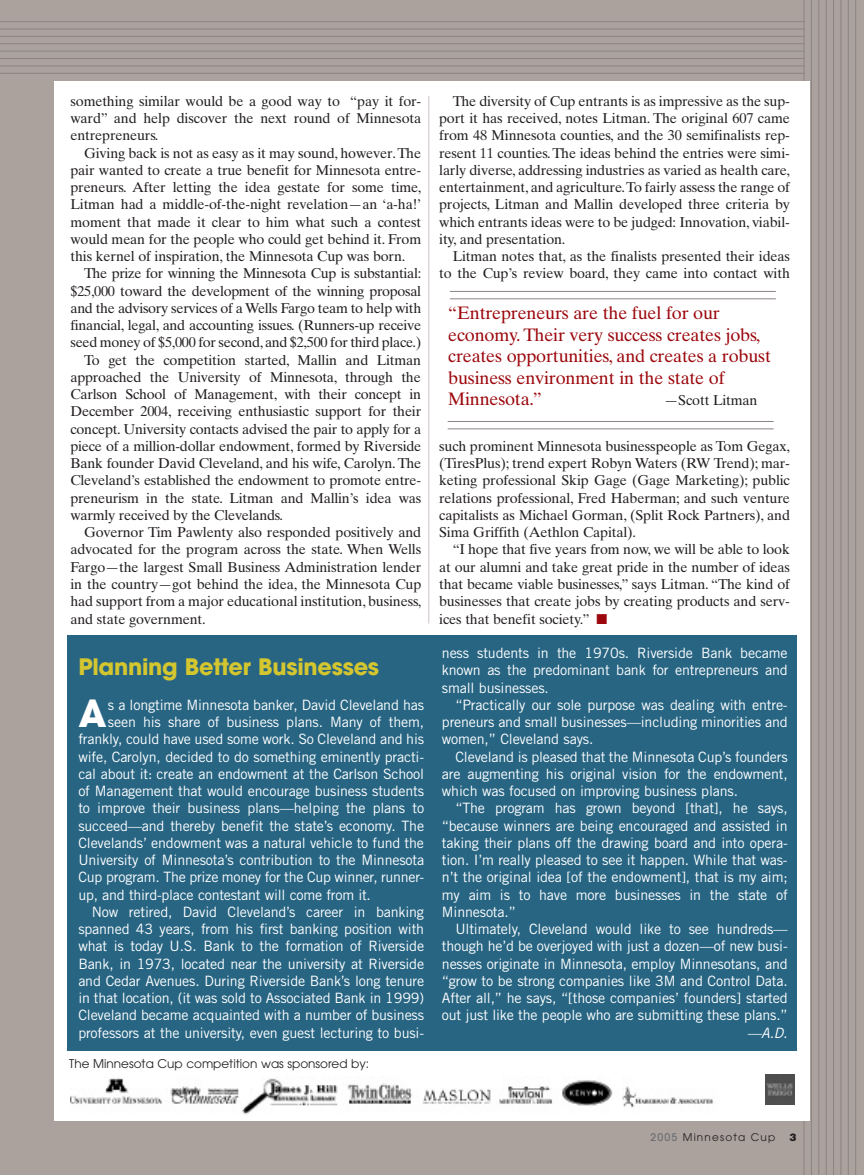
<style>
.page{position:relative;width:864px;height:1175px;background:#fff}
.page>*{position:absolute;margin:0;border:0;box-sizing:border-box;transform-origin:0 0}
.t1{font:700 37.2px "Avant Garde";color:#fff}
.t2{font:700 22.5px "Avant Garde";letter-spacing:-.01em;color:#d4c62f}
.t3{font:18px/21.6px "Times Ten";letter-spacing:-.01em;color:#9b070c}
.t4{font:14.25px/17.2px "Times Ten";letter-spacing:-.01em;color:#231f20;text-align:justify}
.t5{font:14.25px/17.2px "Trade Gothic";letter-spacing:-.01em;color:#fff;text-align:justify}
.t6{font:italic 14.25px "Trade Gothic";color:#fff}
.t7{font:12px "Avant Garde";color:#231f20}
.t8{font:10.5px "Avant Garde";letter-spacing:.11em;color:#231f20}
.t9{font:900 10.5px "Helvetica";color:#231f20}
.s1{color:#9b070c}
.s2{font-weight:500;color:#6c6d70}
</style>
<div class="page">
<div style="left:0;top:0;width:864px;height:1174px;background:#aba29e"></div>
<hr style="left:804px;top:0;width:1px;height:1174px;background:#8c8481">
<hr style="left:811px;top:0;width:1px;height:1174px;background:#8c8481">
<hr style="left:818px;top:0;width:1px;height:1174px;background:#8c8481">
<hr style="left:826px;top:0;width:1px;height:1174px;background:#8c8481">
<hr style="left:833px;top:0;width:1px;height:1174px;background:#8c8481">
<hr style="left:841px;top:0;width:1px;height:1174px;background:#8c8481">
<hr style="left:848px;top:0;width:1px;height:1174px;background:#8c8481">
<hr style="left:855px;top:0;width:1px;height:1174px;background:#8c8481">
<hr style="left:0;top:21px;width:804px;height:1px;background:#8c8481">
<hr style="left:0;top:29px;width:804px;height:1px;background:#8c8481">
<hr style="left:0;top:36px;width:804px;height:1px;background:#8c8481">
<hr style="left:0;top:43px;width:804px;height:1px;background:#8c8481">
<hr style="left:0;top:51px;width:804px;height:1px;background:#8c8481">
<hr style="left:0;top:58px;width:804px;height:1px;background:#8c8481">
<hr style="left:0;top:66px;width:804px;height:1px;background:#8c8481">
<hr style="left:0;top:73px;width:804px;height:1px;background:#8c8481">
<div style="left:54px;top:81px;width:756px;height:1039px;background:#fff"></div>
<hr style="left:428px;top:96px;width:1px;height:527px;background:#cbc5c3">
<div style="left:68px;top:635px;width:729px;height:415px;background:#276583"></div>
<hr style="left:450px;top:291px;width:326px;height:1px;background:#8c8481">
<hr style="left:450px;top:298px;width:326px;height:1px;background:#8c8481">
<hr style="left:448px;top:421px;width:326px;height:1px;background:#8c8481">
<hr style="left:448px;top:428px;width:326px;height:1px;background:#8c8481">
<img style="left:70px;top:1078px;width:644px;height:36px">
<img style="left:765px;top:1074px;width:30px;height:30px">
<p class="t4" style="left:70px;top:94px;width:352px">something similar would be a good way to “pay it for&shy;ward” and help discover the next round of Minnesota entrepreneurs.</p>
<p class="t4" style="left:70px;top:145px;width:352px;text-indent:14px">Giving back is not as easy as it may sound, however.The pair wanted to create a true benefit for Minnesota entre&shy;preneurs. After letting the idea gestate for some time, Litman had a middle-of-the-night revelation—an ‘a-ha!’ moment that made it clear to him what such a contest would mean for the people who could get behind it. From this kernel of inspiration, the Minnesota Cup was born.</p>
<p class="t4" style="left:84px;top:266px;width:339px">The prize for winning the Minnesota Cup is substantial:</p>
<p class="t4" style="left:70px;top:283px;width:352px">$25,000 toward the development of the winning proposal</p>
<p class="t4" style="left:70px;top:301px;width:352px">and the advisory services of a Wells Fargo team to help with</p>
<p class="t4" style="left:70px;top:318px;width:352px">financial, legal, and accounting issues. (Runners-up receive</p>
<p class="t4" style="left:70px;top:335px;width:352px">seed money of $5,000 for second,and $2,500 for third place.)</p>
<p class="t4" style="left:84px;top:352px;width:339px">To get the competition started, Mallin and Litman</p>
<p class="t4" style="left:70px;top:370px;width:352px">approached the University of Minnesota, through the</p>
<p class="t4" style="left:70px;top:387px;width:352px">Carlson School of Management, with their concept in</p>
<p class="t4" style="left:70px;top:404px;width:352px">December 2004, receiving enthusiastic support for their</p>
<p class="t4" style="left:70px;top:421px;width:352px">concept. University contacts advised the pair to apply for a</p>
<p class="t4" style="left:70px;top:439px;width:352px">piece of a million-dollar endowment, formed by Riverside</p>
<p class="t4" style="left:70px;top:456px;width:352px">Bank founder David Cleveland, and his wife, Carolyn. The</p>
<p class="t4" style="left:70px;top:473px;width:352px">Cleveland’s established the endowment to promote entre-</p>
<p class="t4" style="left:70px;top:490px;width:352px">preneurism in the state. Litman and Mallin’s idea was</p>
<p class="t4" style="left:70px;top:508px;width:214px">warmly received by the Clevelands.</p>
<p class="t4" style="left:84px;top:525px;width:339px">Governor Tim Pawlenty also responded positively and</p>
<p class="t4" style="left:70px;top:542px;width:352px">advocated for the program across the state. When Wells</p>
<p class="t4" style="left:70px;top:559px;width:352px">Fargo—the largest Small Business Administration lender</p>
<p class="t4" style="left:70px;top:577px;width:352px">in the country—got behind the idea, the Minnesota Cup</p>
<p class="t4" style="left:70px;top:594px;width:352px">had support from a major educational institution, business,</p>
<p class="t4" style="left:70px;top:611px;width:137px">and state government.</p>
<h2 class="t2" style="left:78px;top:658px;width:302px">Planning Better Businesses</h2>
<h1 class="t1" style="left:78px;top:699px;width:30px">A</h1>
<p class="t5" style="left:108px;top:697px;width:318px">s a longtime Minnesota banker, David Cleveland has</p>
<p class="t5" style="left:108px;top:714px;width:318px">seen his share of business plans. Many of them,</p>
<p class="t5" style="left:78px;top:732px;width:347px">frankly, could have used some work. So Cleveland and his</p>
<p class="t5" style="left:78px;top:749px;width:347px">wife, Carolyn, decided to do something eminently practi-</p>
<p class="t5" style="left:78px;top:766px;width:347px">cal about it: create an endowment at the Carlson School</p>
<p class="t5" style="left:78px;top:783px;width:347px">of Management that would encourage business students</p>
<p class="t5" style="left:78px;top:801px;width:347px">to improve their business plans—helping the plans to</p>
<p class="t5" style="left:78px;top:818px;width:347px">succeed—and thereby benefit the state’s economy. The</p>
<p class="t5" style="left:78px;top:835px;width:347px">Clevelands’ endowment was a natural vehicle to fund the</p>
<p class="t5" style="left:78px;top:852px;width:347px">University of Minnesota’s contribution to the Minnesota</p>
<p class="t5" style="left:78px;top:870px;width:347px">Cup program. The prize money for the Cup winner, runner-</p>
<p class="t5" style="left:78px;top:887px;width:294px">up, and third-place contestant will come from it.</p>
<p class="t5" style="left:92px;top:904px;width:334px">Now retired, David Cleveland’s career in banking</p>
<p class="t5" style="left:78px;top:921px;width:347px">spanned 43 years, from his first banking position with</p>
<p class="t5" style="left:78px;top:939px;width:347px">what is today U.S. Bank to the formation of Riverside</p>
<p class="t5" style="left:78px;top:956px;width:347px">Bank, in 1973, located near the university at Riverside</p>
<p class="t5" style="left:78px;top:973px;width:347px">and Cedar Avenues. During Riverside Bank’s long tenure</p>
<p class="t5" style="left:78px;top:990px;width:347px">in that location, (it was sold to Associated Bank in 1999)</p>
<p class="t5" style="left:78px;top:1008px;width:347px">Cleveland became acquainted with a number of business</p>
<p class="t5" style="left:78px;top:1025px;width:347px">professors at the university, even guest lecturing to busi-</p>
<p class="t7" style="left:69px;top:1059px;width:301px">The Minnesota Cup competition was sponsored by:</p>
<p class="t4" style="left:439px;top:94px;width:352px;text-indent:14px">The diversity of Cup entrants is as impressive as the sup&shy;port it has received, notes Litman. The original 607 came from 48 Minnesota counties, and the 30 semifinalists rep&shy;resent 11 counties. The ideas behind the entries were simi&shy;larly diverse, addressing industries as varied as health care, entertainment, and agriculture.To fairly assess the range of projects, Litman and Mallin developed three criteria by which entrants ideas were to be judged: Innovation, viabil&shy;ity, and presentation.</p>
<p class="t4" style="left:439px;top:249px;width:352px;text-align:right">Litman notes that, as the finalists presented their ideas to the Cup’s review board, they came into contact with</p>
<p class="t3" style="left:448px;top:304px;width:324px">“Entrepreneurs are the fuel for our economy. Their very success creates jobs, creates opportunities, and creates a robust business environment in the state of Minnesota.”</p>
<p class="t4" style="left:664px;top:393px;width:95px">—Scott Litman</p>
<p class="t4" style="left:439px;top:439px;width:352px">such prominent Minnesota businesspeople as Tom Gegax, (TiresPlus); trend expert Robyn Waters (RW Trend); mar&shy;keting professional Skip Gage (Gage Marketing); public relations professional, Fred Haberman; and such venture capitalists as Michael Gorman, (Split Rock Partners), and Sima Griffith (Aethlon Capital).</p>
<p class="t4" style="left:439px;top:542px;width:352px;text-indent:14px">“I hope that five years from now, we will be able to look at our alumni and take great pride in the number of ideas that became viable businesses,” says Litman. “The kind of businesses that create jobs by creating products and serv&shy;ices that benefit society.” <span class="s1">■</span></p>
<p class="t5" style="left:442px;top:645px;width:347px">ness students in the 1970s. Riverside Bank became known as the predominant bank for entrepreneurs and small businesses.</p>
<p class="t5" style="left:442px;top:697px;width:347px;text-indent:14px">“Practically our sole purpose was dealing with entre&shy;preneurs and small businesses—including minorities and women,” Cleveland says.</p>
<p class="t5" style="left:442px;top:749px;width:347px;text-indent:14px">Cleveland is pleased that the Minnesota Cup’s founders are augmenting his original vision for the endowment, which was focused on improving business plans.</p>
<p class="t5" style="left:442px;top:801px;width:347px;text-indent:14px">“The program has grown beyond [that], he says, “because winners are being encouraged and assisted in taking their plans off the drawing board and into opera&shy;tion. I’m really pleased to see it happen. While that was&shy;n’t the original idea [of the endowment], that is my aim; my aim is to have more businesses in the state of Minnesota.”</p>
<p class="t5" style="left:442px;top:921px;width:347px;text-indent:14px">Ultimately, Cleveland would like to see hundreds— though he’d be overjoyed with just a dozen—of new busi&shy;nesses originate in Minnesota, employ Minnesotans, and “grow to be strong companies like 3M and Control Data.<br>After all,” he says, “[those companies’ founders] started out just like the people who are submitting these plans.”</p>
<p class="t6" style="left:747px;top:1027px;width:42px">—A.D.</p>
<p class="t8" style="left:651px;top:1133px;width:126px"><span class="s2">2005</span> Minnesota Cup</p>
<p class="t9" style="left:789px;top:1133px;width:9px">3</p>
</div>
